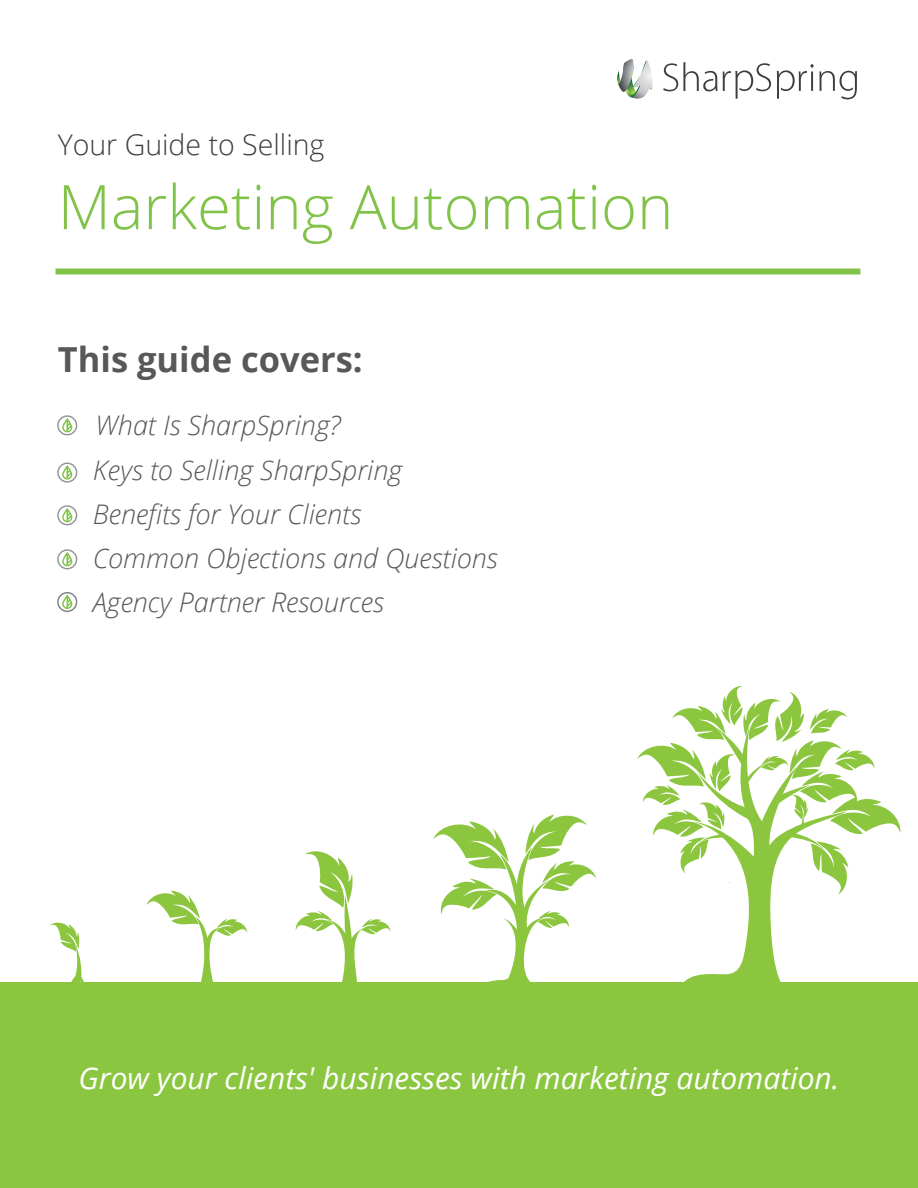
<style>
.page{position:relative;width:918px;height:1188px;background:#fff}
.page>*{position:absolute;margin:0;border:0;box-sizing:border-box;transform-origin:0 0}
.t1{font:300 61.5px "Open Sans";color:#81c349}
.t2{font:700 34.5px "Open Sans";color:#57585a}
.t3{font:italic 30px "Open Sans";color:#fff}
.t4{font:300 28.5px "Open Sans";color:#3e3e3f}
.t5{font:italic 300 27px/44.1px "Open Sans";color:#57585a}
</style>
<div class="page">
<svg style="left:663px;top:62px;width:108px;height:37px"></svg>
<svg style="left:777px;top:64px;width:80px;height:35px"></svg>
<svg style="left:617px;top:59px;width:36px;height:39px"></svg>
<svg style="left:146px;top:890px;width:101px;height:93px"></svg>
<svg style="left:637px;top:686px;width:265px;height:297px"></svg>
<svg style="left:433px;top:814px;width:163px;height:169px"></svg>
<svg style="left:295px;top:851px;width:95px;height:132px"></svg>
<svg style="left:50px;top:922px;width:34px;height:61px"></svg>
<div style="left:0;top:983px;width:918px;height:36px;background:#8bc63e"></div>
<div style="left:55px;top:268px;width:805px;height:6px;background:#81c349"></div>
<svg style="left:57px;top:415px;width:20px;height:20px"></svg>
<svg style="left:57px;top:462px;width:20px;height:21px"></svg>
<svg style="left:57px;top:505px;width:20px;height:20px"></svg>
<svg style="left:57px;top:549px;width:20px;height:20px"></svg>
<svg style="left:57px;top:592px;width:20px;height:20px"></svg>
<div style="left:0;top:1001px;width:918px;height:187px;background:#8bc640"></div>
<p class="t4" style="left:58px;top:126px;width:268px">Your Guide to Selling</p>
<h1 class="t1" style="left:58px;top:165px;width:617px">Marketing Automation</h1>
<p class="t2" style="left:58px;top:335px;width:306px">This guide covers:</p>
<p class="t5" style="left:93px;top:403px;width:406px">What Is SharpSpring?<br>Keys to Selling SharpSpring<br>Benefits for Your Clients<br>Common Objections and Questions<br>Agency Partner Resources</p>
<p class="t3" style="left:79px;top:1057px;width:762px">Grow your clients' businesses with marketing automation.</p>
</div>
